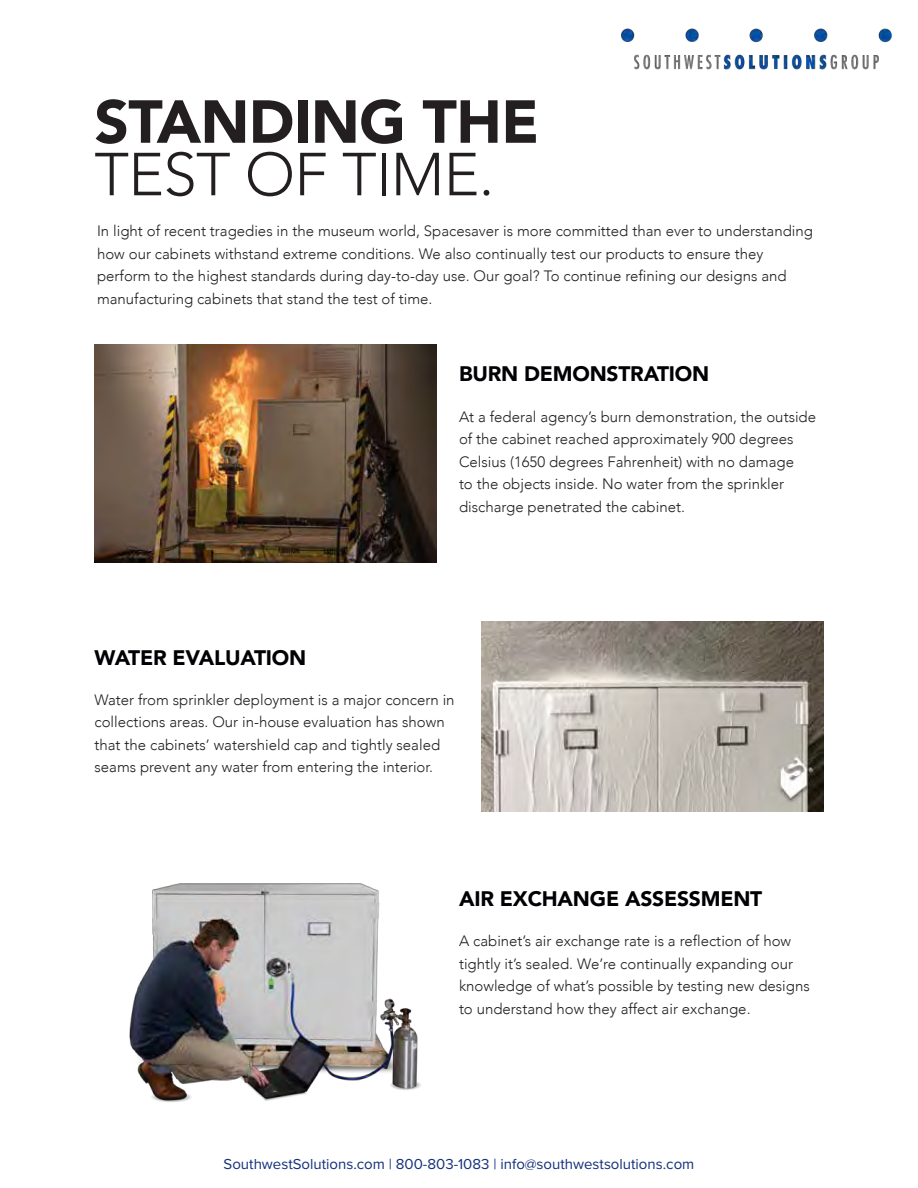
<style>
.page{position:relative;width:918px;height:1188px;background:#fff}
.page>*{position:absolute;margin:0;border:0;box-sizing:border-box;transform-origin:0 0}
.t1{font:900 60px "Avenir";letter-spacing:-.01em;color:#231f20}
.t2{font:300 60px "Avenir";letter-spacing:-.01em;color:#231f20}
.t3{font:900 21px "Avenir";letter-spacing:-.01em;color:#000104}
.t4{font:300 15px/22.5px "Avenir";color:#231f20}
.t5{font:15px "Proxima Nova";color:#14307a}
</style>
<div class="page">
<img style="left:129px;top:883px;width:292px;height:219px">
<img style="left:482px;top:621px;width:342px;height:191px">
<img style="left:94px;top:344px;width:342px;height:219px">
<img style="left:621px;top:28px;width:270px;height:42px">
<h1 class="t1" style="left:94px;top:70px;width:446px">STANDING THE</h1>
<h1 class="t2" style="left:94px;top:139px;width:401px">TEST OF TIME.</h1>
<p class="t4" style="left:97px;top:220px;width:717px">In light of recent tragedies in the museum world, Spacesaver is more committed than ever to understanding how our cabinets withstand extreme conditions. We also continually test our products to ensure they perform to the highest standards during day-to-day use. Our goal? To continue refining our designs and manufacturing cabinets that stand the test of time.</p>
<h2 class="t3" style="left:459px;top:356px;width:252px">BURN DEMONSTRATION</h2>
<h2 class="t3" style="left:95px;top:639px;width:213px">WATER EVALUATION</h2>
<p class="t4" style="left:459px;top:405px;width:359px">At a federal agency’s burn demonstration, the outside of the cabinet reached approximately 900 degrees Celsius (1650 degrees Fahrenheit) with no damage<br>to the objects inside. No water from the sprinkler discharge penetrated the cabinet.</p>
<p class="t4" style="left:95px;top:688px;width:362px">Water from sprinkler deployment is a major concern in collections areas. Our in-house evaluation has shown that the cabinets’ watershield cap and tightly sealed seams prevent any water from entering the interior.</p>
<h2 class="t3" style="left:459px;top:881px;width:305px">AIR EXCHANGE ASSESSMENT</h2>
<p class="t4" style="left:459px;top:930px;width:352px">A cabinet’s air exchange rate is a reflection of how tightly it’s sealed. We’re continually expanding our knowledge of what’s possible by testing new designs to understand how they affect air exchange.</p>
<p class="t5" style="left:224px;top:1153px;width:472px">SouthwestSolutions.com | 800-803-1083 | info@southwestsolutions.com</p>
</div>
